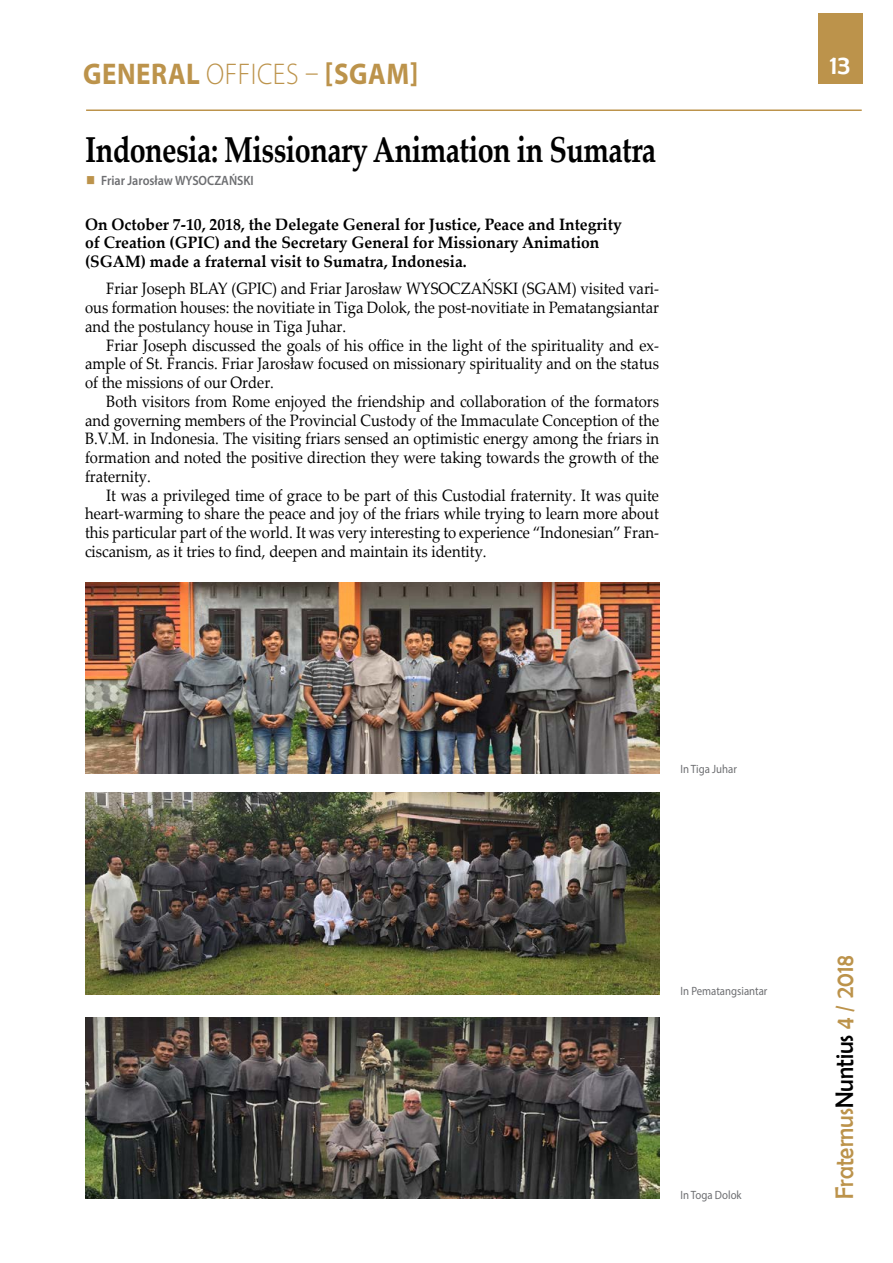
<style>
.page{position:relative;width:893px;height:1263px;background:#fff}
.page>*{position:absolute;margin:0;border:0;box-sizing:border-box;transform-origin:0 0}
.t1{font:700 36px "Palatino Linotype";letter-spacing:-.02em;color:#000;scale:.8 1}
.t2{font:700 30px "Myriad Pro";letter-spacing:.02em;color:#bc934b;scale:.9 1}
.t3{font:27px "Berlin Sans FB";color:#fff}
.t4{font:25.5px "Berlin Sans FB";color:#bc934b;scale:.9 1}
.t5{font:16.5px/18.8px "Palatino Linotype";color:#000;text-align:justify;scale:.9 1}
.t6{font:700 16.5px/18.8px "Palatino Linotype";color:#000;scale:.95 1}
.t7{font:600 13.5px "Myriad Pro";color:#6d6e71;scale:.9 1}
.t8{font:12px "Myriad Pro";color:#6d6e71;scale:.9 1}
.s1{font-weight:300}
.s2{color:#000}
</style>
<div class="page">
<hr style="left:86px;top:109px;width:776px;height:2px;background:#bc934b">
<div style="left:818px;top:14px;width:44px;height:70px;background:#bc934b"></div>
<img style="left:85px;top:793px;width:574px;height:201px">
<img style="left:85px;top:583px;width:574px;height:190px">
<img style="left:85px;top:1017px;width:574px;height:182px">
<h2 class="t2" style="left:83px;top:54px;width:374px">GENERAL <span class="s1">OFFICES –</span> [SGAM]</h2>
<h1 class="t1" style="left:85px;top:125px;width:716px">Indonesia: Missionary Animation in Sumatra</h1>
<p class="t7" style="left:101px;top:172px;width:171px">Friar Jarosław WYSOCZAŃSKI</p>
<p class="t6" style="left:85px;top:214px;width:566px">On October 7-10, 2018, the Delegate General for Justice, Peace and Integrity of Creation (GPIC) and the Secretary General for Missionary Animation (SGAM) made a fraternal visit to Sumatra, Indonesia.</p>
<p class="t5" style="left:85px;top:279px;width:639px;text-indent:21px">Friar Joseph BLAY (GPIC) and Friar Jarosław WYSOCZAŃSKI (SGAM) visited vari&shy;ous formation houses: the novitiate in Tiga Dolok, the post-novitiate in Pematangsiantar and the postulancy house in Tiga Juhar.</p>
<p class="t5" style="left:85px;top:335px;width:639px;text-indent:21px">Friar Joseph discussed the goals of his office in the light of the spirituality and ex&shy;ample of St. Francis. Friar Jarosław focused on missionary spirituality and on the status of the missions of our Order.</p>
<p class="t5" style="left:85px;top:391px;width:639px;text-indent:21px">Both visitors from Rome enjoyed the friendship and collaboration of the formators and governing members of the Provincial Custody of the Immaculate Conception of the B.V.M. in Indonesia. The visiting friars sensed an optimistic energy among the friars in formation and noted the positive direction they were taking towards the growth of the fraternity.</p>
<p class="t5" style="left:85px;top:485px;width:639px;text-indent:21px">It was a privileged time of grace to be part of this Custodial fraternity. It was quite heart-warming to share the peace and joy of the friars while trying to learn more about this particular part of the world. It was very interesting to experience “Indonesian” Fran&shy;ciscanism, as it tries to find, deepen and maintain its identity.</p>
<h3 class="t3" style="left:830px;top:49px;width:22px">13</h3>
<p class="t8" style="left:680px;top:762px;width:64px">In Tiga Juhar</p>
<p class="t8" style="left:680px;top:983px;width:98px">In Pematangsiantar</p>
<p class="t8" style="left:680px;top:1188px;width:70px">In Toga Dolok</p>
<h3 class="t4" style="left:830px;top:1199px;width:272px;rotate:-90deg">Fraternus<span class="s2">Nuntius</span> 4 / 2018</h3>
</div>
